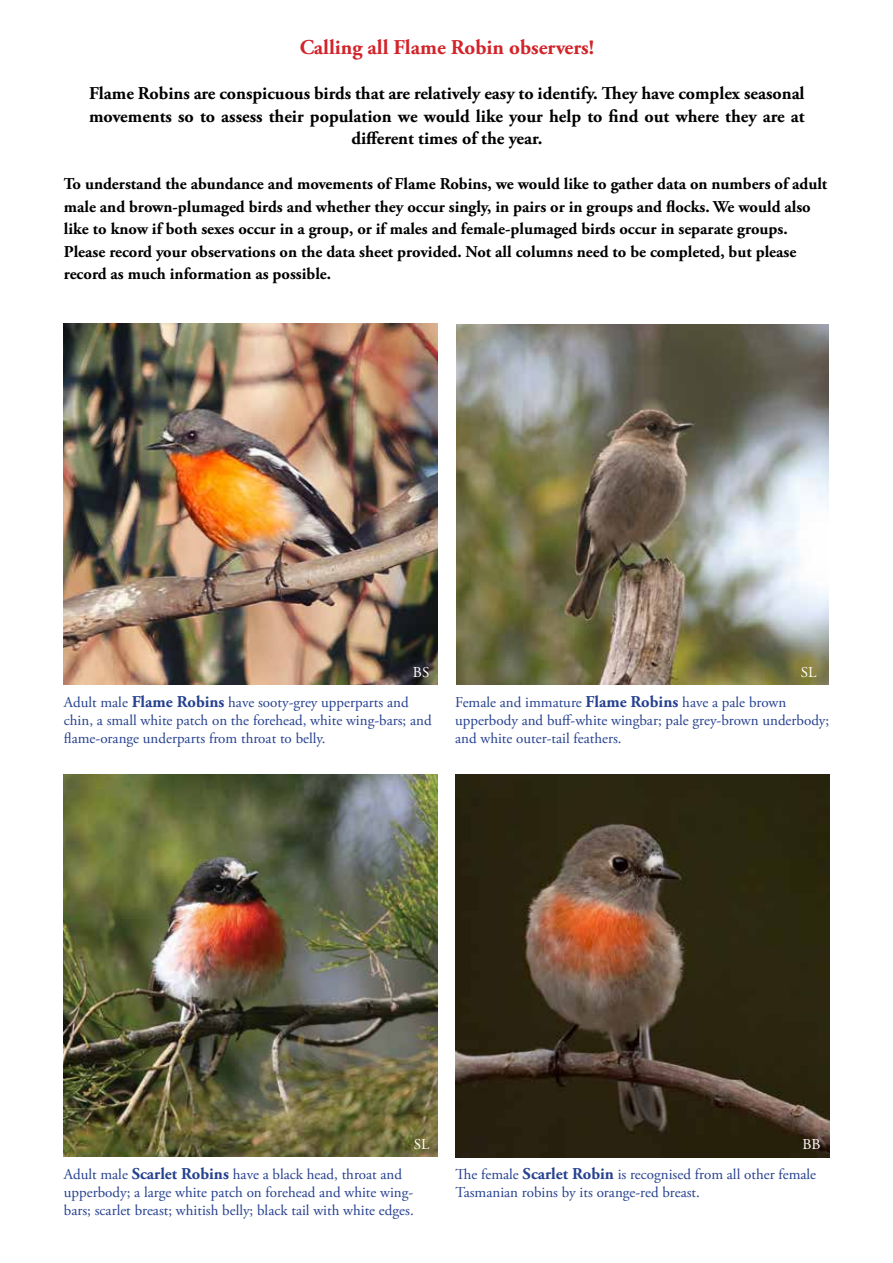
<style>
.page{position:relative;width:893px;height:1263px;background:#fff}
.page>*{position:absolute;margin:0;border:0;box-sizing:border-box;transform-origin:0 0}
.t1{font:700 21px "Adobe Garamond Pro";color:#d2232a}
.t2{font:700 18px/22.5px "Adobe Garamond Pro";color:#000;text-align:center}
.t3{font:700 16.5px/22.5px "Adobe Garamond Pro";color:#000}
.t4{font:15px/18px "Adobe Garamond Pro";color:#25408f}
.t5{font:15px "Adobe Garamond Pro";color:#fff}
.s1{font-weight:700;font-size:16.5px;color:#24408f}
</style>
<div class="page">
<img style="left:63px;top:324px;width:374px;height:360px">
<img style="left:64px;top:774px;width:373px;height:382px">
<img style="left:456px;top:324px;width:373px;height:361px">
<img style="left:455px;top:774px;width:375px;height:383px">
<h1 class="t1" style="left:300px;top:35px;width:296px">Calling all Flame Robin observers!</h1>
<p class="t2" style="left:89px;top:82px;width:717px">Flame Robins are conspicuous birds that are relatively easy to identify. They have complex seasonal movements so to assess their population we would like your help to find out where they are at different times of the year.</p>
<p class="t3" style="left:64px;top:173px;width:765px">To understand the abundance and movements of Flame Robins, we would like to gather data on numbers of adult male and brown-plumaged birds and whether they occur singly, in pairs or in groups and flocks. We would also like to know if both sexes occur in a group, or if males and female-plumaged birds occur in separate groups.<br>Please record your observations on the data sheet provided. Not all columns need to be completed, but please record as much information as possible.</p>
<p class="t5" style="left:413px;top:663px;width:18px">BS</p>
<p class="t5" style="left:801px;top:663px;width:17px">SL</p>
<p class="t4" style="left:64px;top:693px;width:369px">Adult male <span class="s1">Flame Robins</span> have sooty-grey upperparts and chin, a small white patch on the forehead, white wing-bars; and flame-orange underparts from throat to belly.</p>
<p class="t4" style="left:455px;top:693px;width:376px">Female and immature <span class="s1">Flame Robins</span> have a pale brown upperbody and buff-white wingbar; pale grey-brown underbody; and white outer-tail feathers.</p>
<p class="t5" style="left:414px;top:1135px;width:17px">SL</p>
<p class="t5" style="left:802px;top:1135px;width:20px">BB</p>
<p class="t4" style="left:64px;top:1166px;width:351px">Adult male <span class="s1">Scarlet Robins</span> have a black head, throat and upperbody; a large white patch on forehead and white wing&shy;bars; scarlet breast; whitish belly; black tail with white edges.</p>
<p class="t4" style="left:455px;top:1166px;width:362px">The female <span class="s1">Scarlet Robin</span> is recognised from all other female<br>Tasmanian robins by its orange-red breast.</p>
</div>
